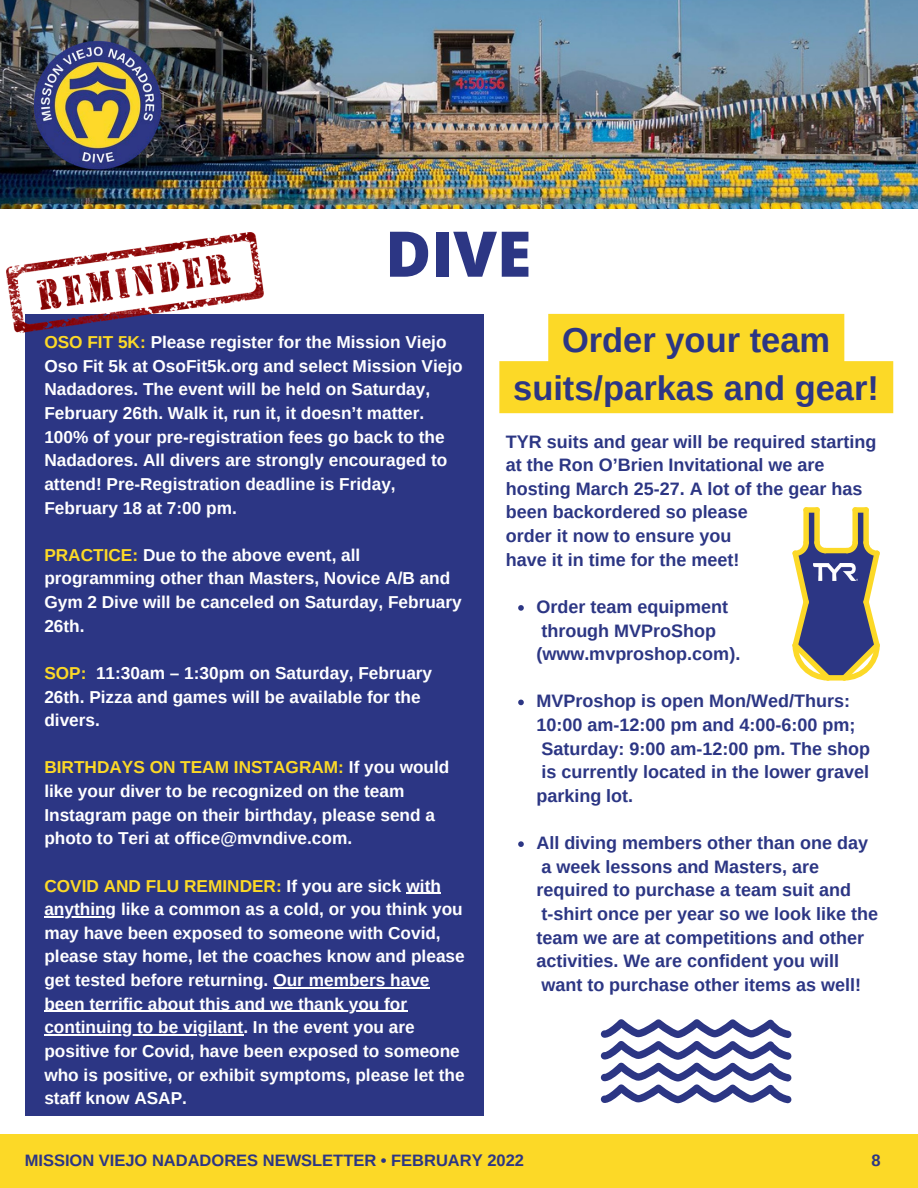
<style>
.page{position:relative;width:918px;height:1188px;background:#fff}
.page>*{position:absolute;margin:0;border:0;box-sizing:border-box;transform-origin:0 0}
.t1{font:800 63px "Open Sans";color:#2c3684}
.t2{font:700 34.5px/47.2px "Arimo";color:#2c3684;text-align:center}
.t3{font:700 18px/23.7px "Arimo";color:#2c3684}
.t4{font:700 17.25px/23.7px "Arimo";color:#fff}
.t5{font:700 16.5px "Arimo";color:#2c3684}
.s1{color:#fcd927}
</style>
<div class="page">
<div style="left:0;top:1134px;width:918px;height:54px;background:#fcd927"></div>
<img style="left:0;top:0;width:918px;height:208px">
<img style="left:21px;top:33px;width:155px;height:147px">
<div style="left:25px;top:314px;width:459px;height:801px;background:#2c3684"></div>
<hr style="left:407px;top:893px;width:34px;height:1px;background:#fff">
<hr style="left:44px;top:916px;width:72px;height:1px;background:#fff">
<hr style="left:273px;top:987px;width:157px;height:1px;background:#fff">
<hr style="left:44px;top:1011px;width:364px;height:1px;background:#fff">
<hr style="left:44px;top:1034px;width:200px;height:2px;background:#fff">
<img style="left:7px;top:232px;width:256px;height:100px">
<svg style="left:518px;top:605px;width:6px;height:6px"></svg>
<svg style="left:518px;top:700px;width:6px;height:5px"></svg>
<svg style="left:518px;top:841px;width:6px;height:6px"></svg>
<div style="left:852px;top:507px;width:17px;height:6px;background:#fcd927;border-radius:3px"></div>
<div style="left:803px;top:507px;width:17px;height:6px;background:#fcd927;border-radius:3px"></div>
<svg style="left:792px;top:510px;width:88px;height:171px"></svg>
<svg style="left:601px;top:1019px;width:191px;height:84px"></svg>
<img style="left:814px;top:564px;width:44px;height:17px">
<svg style="left:499px;top:314px;width:394px;height:99px;background:#fcdd40"></svg>
<p class="t1" style="left:385px;top:209px;width:148px">DIVE</p>
<p class="t4" style="left:44px;top:330px;width:420px"><span class="s1">OSO FIT 5K:</span> Please register for the Mission Viejo Oso Fit 5k at OsoFit5k.org and select Mission Viejo Nadadores. The event will be held on Saturday, February 26th. Walk it, run it, it doesn’t matter.<br>100% of your pre-registration fees go back to the Nadadores. All divers are strongly encouraged to attend! Pre-Registration deadline is Friday, February 18 at 7:00 pm.</p>
<p class="t4" style="left:44px;top:543px;width:419px"><span class="s1">PRACTICE:</span> Due to the above event, all programming other than Masters, Novice A/B and Gym 2 Dive will be canceled on Saturday, February 26th.</p>
<p class="t4" style="left:44px;top:661px;width:389px"><span class="s1">SOP:</span> 11:30am – 1:30pm on Saturday, February<br>26th. Pizza and games will be available for the divers.</p>
<p class="t4" style="left:44px;top:756px;width:407px"><span class="s1">BIRTHDAYS ON TEAM INSTAGRAM:</span> If you would like your diver to be recognized on the team Instagram page on their birthday, please send a photo to Teri at office@mvndive.com.</p>
<p class="t4" style="left:44px;top:874px;width:422px"><span class="s1">COVID AND FLU REMINDER:</span> If you are sick with anything like a common as a cold, or you think you may have been exposed to someone with Covid, please stay home, let the coaches know and please get tested before returning. Our members have been terrific about this and we thank you for continuing to be vigilant. In the event you are positive for Covid, have been exposed to someone who is positive, or exhibit symptoms, please let the staff know ASAP.</p>
<p class="t2" style="left:513px;top:317px;width:367px">Order your team suits/parkas and gear!</p>
<p class="t3" style="left:506px;top:430px;width:372px">TYR suits and gear will be required starting at the Ron O’Brien Invitational we are hosting March 25-27. A lot of the gear has been backordered so please</p>
<p class="t3" style="left:506px;top:524px;width:227px">order it now to ensure you</p>
<p class="t3" style="left:506px;top:548px;width:235px">have it in time for the meet!</p>
<p class="t3" style="left:536px;top:595px;width:205px">Order team equipment through MVProShop (www.mvproshop.com).</p>
<p class="t3" style="left:536px;top:689px;width:335px">MVProshop is open Mon/Wed/Thurs:<br>10:00 am-12:00 pm and 4:00-6:00 pm;<br>Saturday: 9:00 am-12:00 pm. The shop is currently located in the lower gravel parking lot.</p>
<p class="t3" style="left:536px;top:831px;width:343px">All diving members other than one day a week lessons and Masters, are required to purchase a team suit and t-shirt once per year so we look like the team we are at competitions and other activities. We are confident you will want to purchase other items as well!</p>
<p class="t5" style="left:25px;top:1151px;width:501px">MISSION VIEJO NADADORES NEWSLETTER • FEBRUARY 2022</p>
<p class="t5" style="left:872px;top:1151px;width:11px">8</p>
</div>
